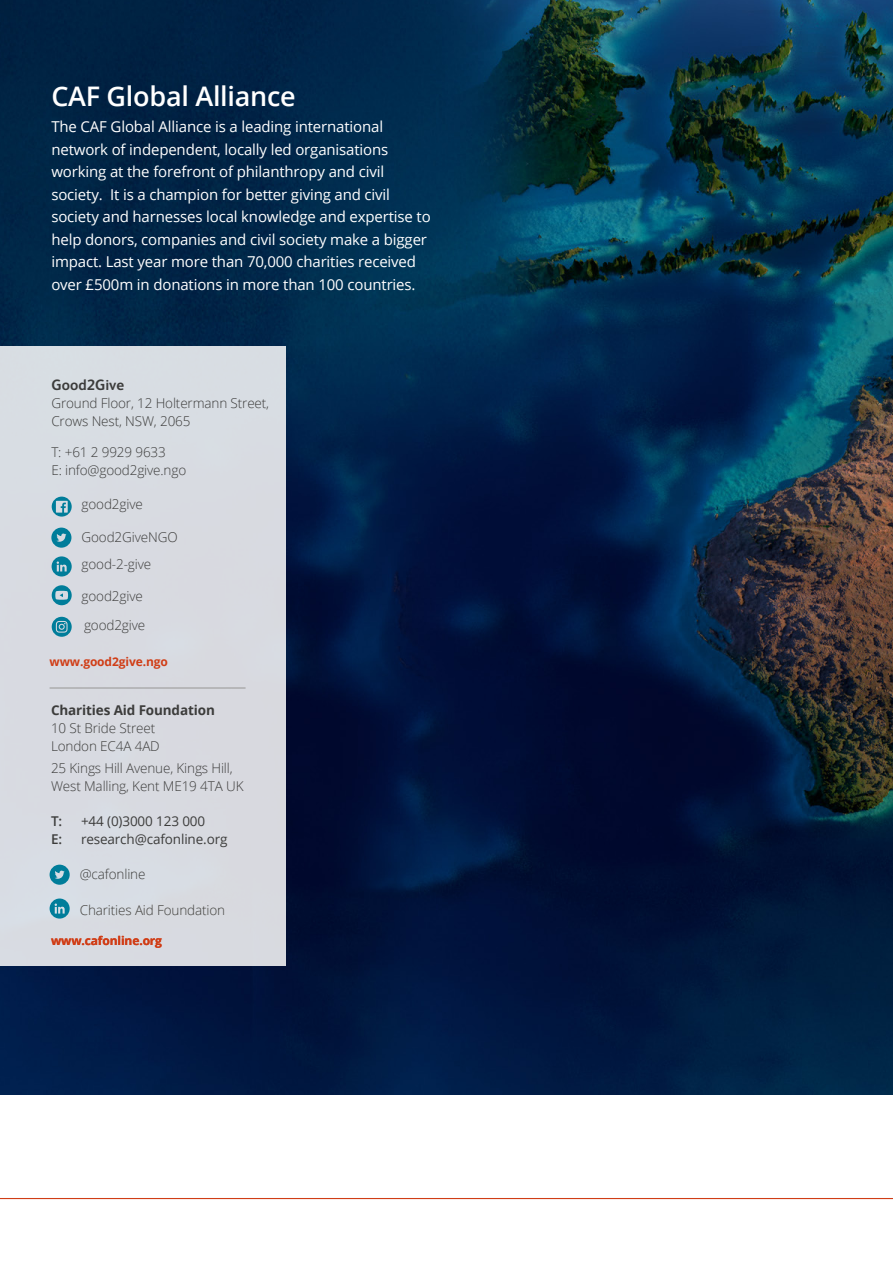
<style>
.page{position:relative;width:893px;height:1263px;background:#fff}
.page>*{position:absolute;margin:0;border:0;box-sizing:border-box;transform-origin:0 0}
.t1{font:600 27px "Open Sans";letter-spacing:-.01em;color:#fff}
.t2{font:15px/22.5px "Open Sans";letter-spacing:-.01em;color:#fff}
.t3{font:700 15px "FS Albert Pro";letter-spacing:.005em;color:#3c3c3b}
.t4{font:300 13.5px/18px "Open Sans";letter-spacing:-.01em;color:#3c3c3b}
.t5{font:13.5px "Open Sans";letter-spacing:-.01em;color:#3c3c3b}
.t6{font:700 13.5px "Open Sans";letter-spacing:-.01em;color:#3c3c3b}
.t7{font:600 13.5px "Open Sans";color:#3c3c3b}
.t8{font:700 12px "Open Sans";letter-spacing:-.01em;color:#d03d16}
</style>
<div class="page">
<hr style="left:0;top:1198px;width:893px;height:1px;background:#d03d16">
<img style="left:0;top:0;width:893px;height:1095px">
<div style="left:0;top:347px;width:286px;height:619px;background:#d8dae1"></div>
<svg style="left:50px;top:898px;width:20px;height:20px"></svg>
<svg style="left:50px;top:865px;width:20px;height:20px"></svg>
<hr style="left:50px;top:687px;width:196px;height:1px;background:#9d9d9c">
<svg style="left:51px;top:528px;width:20px;height:20px"></svg>
<svg style="left:52px;top:556px;width:20px;height:20px"></svg>
<svg style="left:52px;top:617px;width:20px;height:20px"></svg>
<svg style="left:52px;top:585px;width:20px;height:20px"></svg>
<svg style="left:52px;top:497px;width:20px;height:20px"></svg>
<h1 class="t1" style="left:51px;top:77px;width:246px">CAF Global Alliance</h1>
<p class="t2" style="left:51px;top:115px;width:381px">The CAF Global Alliance is a leading international network of independent, locally led organisations working at the forefront of philanthropy and civil society. It is a champion for better giving and civil society and harnesses local knowledge and expertise to help donors, companies and civil society make a bigger impact. Last year more than 70,000 charities received over £500m in donations in more than 100 countries.</p>
<p class="t3" style="left:51px;top:374px;width:74px">Good2Give</p>
<p class="t4" style="left:51px;top:394px;width:219px">Ground Floor, 12 Holtermann Street,<br>Crows Nest, NSW, 2065</p>
<p class="t4" style="left:51px;top:442px;width:136px">T: +61 2 9929 9633<br>E: info@good2give.ngo</p>
<p class="t4" style="left:82px;top:495px;width:63px">good2give</p>
<p class="t4" style="left:82px;top:523px;width:98px;line-height:27.3px">Good2GiveNGO good-2-give</p>
<p class="t4" style="left:82px;top:581px;width:65px;line-height:29.4px">good2give good2give</p>
<p class="t8" style="left:50px;top:653px;width:120px">www.good2give.ngo</p>
<p class="t6" style="left:51px;top:700px;width:165px">Charities Aid Foundation</p>
<p class="t4" style="left:51px;top:719px;width:110px">10 St Bride Street<br>London EC4A 4AD</p>
<p class="t4" style="left:51px;top:759px;width:194px">25 Kings Hill Avenue, Kings Hill,<br>West Malling, Kent ME19 4TA UK</p>
<p class="t7" style="left:51px;top:811px;width:13px">T:</p>
<p class="t5" style="left:81px;top:812px;width:126px">+44 (0)3000 123 000</p>
<p class="t7" style="left:51px;top:829px;width:13px">E:</p>
<p class="t5" style="left:81px;top:830px;width:148px">research@cafonline.org</p>
<p class="t4" style="left:80px;top:865px;width:67px">@cafonline</p>
<p class="t4" style="left:80px;top:901px;width:147px">Charities Aid Foundation</p>
<p class="t8" style="left:51px;top:932px;width:113px">www.cafonline.org</p>
</div>
